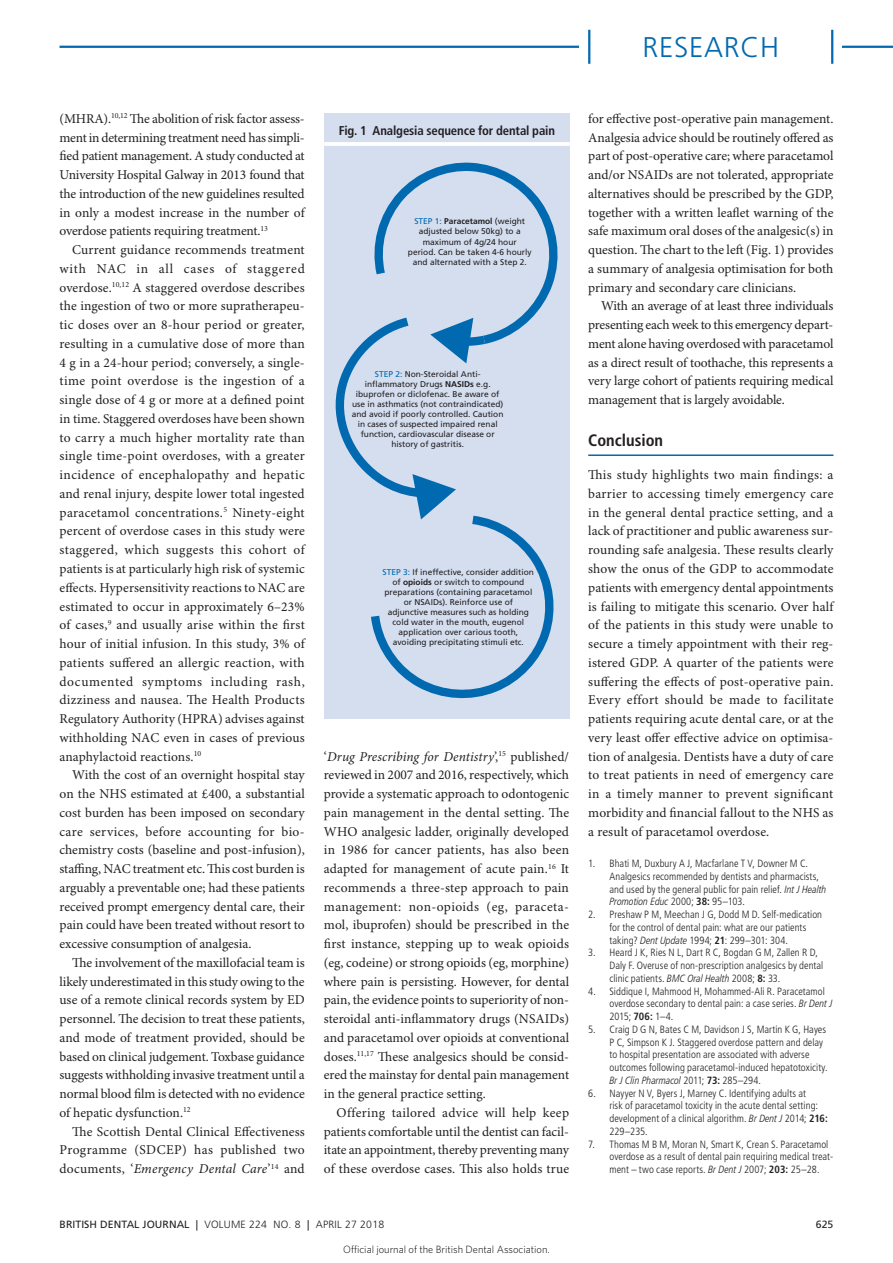
<style>
.page{position:relative;width:893px;height:1263px;background:#fff}
.page>*{position:absolute;margin:0;border:0;box-sizing:border-box;transform-origin:0 0}
.t1{font:300 28.5px "Frutiger LT Std";letter-spacing:.025em;color:#0069af}
.crosshead_1{font:700 condensed 16.5px "Frutiger LT Std";color:#231f20}
.body{font:13.5px/18.8px "Minion Pro";color:#231f20;text-align:justify}
.body_fullout{font:13.5px/18.8px "Minion Pro";letter-spacing:.01em;color:#231f20;text-align:justify}
.fig_caption_1{font:700 condensed 12.75px "Frutiger LT Std";letter-spacing:-.01em;color:#231f20}
.references{font:300 condensed 10.5px/12.8px "Frutiger LT Std";letter-spacing:.005em;color:#231f20}
.t2{font:300 10.5px "Frutiger LT Std";letter-spacing:.02em;color:#231f20}
.t3{font:300 10.5px "Whitney";color:#000}
.t4{font:10.5px "Frutiger LT Std";color:#231f20}
.t5{font:8.4px/10.1px "Frutiger LT Std";color:#231f20;text-align:center}
.s1{font-style:italic}
.s2{color:#0069af}
.s3{font-weight:700}
.s4{font-weight:400}
</style>
<div class="page">
<hr style="left:588px;top:454px;width:245px;height:2px;background:#0069af">
<div style="left:324px;top:113px;width:245px;height:606px;background:#d4deef"></div>
<hr style="left:320px;top:142px;width:258px;height:4px;background:#fff">
<svg style="left:335px;top:162px;width:223px;height:537px"></svg>
<hr style="left:60px;top:46px;width:833px;height:2px;background:#0069af">
<div style="left:580px;top:30px;width:262px;height:34px;background:#fff"></div>
<hr style="left:831px;top:30px;width:2px;height:34px;background:#0069af">
<hr style="left:588px;top:30px;width:2px;height:34px;background:#0069af">
<h1 class="t1" style="left:643px;top:31px;width:138px">RESEARCH</h1>
<p class="body" style="left:60px;top:110px;width:247px">(MHRA).<sup>10,12</sup> The abolition of risk factor assess&shy;ment in determining treatment need has simpli&shy;fied patient management. A study conducted at University Hospital Galway in 2013 found that the introduction of the new guidelines resulted in only a modest increase in the number of overdose patients requiring treatment.<sup>13</sup></p>
<p class="body" style="left:60px;top:241px;width:247px;text-indent:13px">Current guidance recommends treatment with NAC in all cases of staggered overdose.<sup>10,12</sup> A staggered overdose describes the ingestion of two or more supratherapeu&shy;tic doses over an 8-hour period or greater, resulting in a cumulative dose of more than 4 g in a 24-hour period; conversely, a single&shy;time point overdose is the ingestion of a single dose of 4 g or more at a defined point in time. Staggered overdoses have been shown to carry a much higher mortality rate than single time-point overdoses, with a greater incidence of encephalopathy and hepatic and renal injury, despite lower total ingested paracetamol concentrations.<sup>5</sup> Ninety-eight percent of overdose cases in this study were staggered, which suggests this cohort of patients is at particularly high risk of systemic effects. Hypersensitivity reactions to NAC are estimated to occur in approximately 6–23% of cases,<sup>9</sup> and usually arise within the first hour of initial infusion. In this study, 3% of patients suffered an allergic reaction, with documented symptoms including rash, dizziness and nausea. The Health Products Regulatory Authority (HPRA) advises against withholding NAC even in cases of previous anaphylactoid reactions.<sup>10</sup></p>
<p class="body" style="left:60px;top:766px;width:247px;text-indent:13px">With the cost of an overnight hospital stay on the NHS estimated at £400, a substantial cost burden has been imposed on secondary care services, before accounting for bio&shy;chemistry costs (baseline and post-infusion), staffing, NAC treatment etc. This cost burden is arguably a preventable one; had these patients received prompt emergency dental care, their pain could have been treated without resort to excessive consumption of analgesia.</p>
<p class="body" style="left:60px;top:954px;width:247px;text-indent:13px">The involvement of the maxillofacial team is likely underestimated in this study owing to the use of a remote clinical records system by ED personnel. The decision to treat these patients, and mode of treatment provided, should be based on clinical judgement. Toxbase guidance suggests withholding invasive treatment until a normal blood film is detected with no evidence of hepatic dysfunction.<sup>12</sup></p>
<p class="body" style="left:60px;top:1122px;width:247px;text-indent:13px">The Scottish Dental Clinical Effectiveness Programme (SDCEP) has published two documents, ‘<span class="s1">Emergency Dental Care</span>’<sup>14</sup> and</p>
<p class="fig_caption_1" style="left:339px;top:123px;width:218px">Fig. 1 Analgesia sequence for dental pain</p>
<p class="t5" style="left:408px;top:216px;width:125px"><span class="s2">STEP 1:</span> <span class="s3">Paracetamol</span> (weight adjusted below 50kg) to a maximum of 4g/24 hour period. Can be taken 4-6 hourly and alternated with a Step 2.</p>
<p class="t5" style="left:352px;top:369px;width:153px"><span class="s2">STEP 2:</span> Non-Steroidal Anti&shy;inflammatory Drugs <span class="s3">NASIDs</span> e.g. ibuprofen or diclofenac. Be aware of use in asthmatics (not contraindicated) and avoid if poorly controlled. Caution in cases of suspected impaired renal function, cardiovascular disease or history of gastritis.</p>
<p class="t5" style="left:383px;top:567px;width:153px"><span class="s2">STEP 3:</span> If ineffective, consider addition of <span class="s3">opioids</span> or switch to compound preparations (containing paracetamol or NSAIDs). Reinforce use of adjunctive measures such as holding cold water in the mouth, eugenol application over carious tooth, avoiding precipitating stimuli etc.</p>
<p class="body" style="left:324px;top:747px;width:247px">‘<span class="s1">Drug Prescribing for Dentistry</span>’,<sup>15</sup> published/ reviewed in 2007 and 2016, respectively, which provide a systematic approach to odontogenic pain management in the dental setting. The WHO analgesic ladder, originally developed in 1986 for cancer patients, has also been adapted for management of acute pain.<sup>16</sup> It recommends a three-step approach to pain management: non-opioids (eg, paraceta&shy;mol, ibuprofen) should be prescribed in the first instance, stepping up to weak opioids (eg, codeine) or strong opioids (eg, morphine) where pain is persisting. However, for dental pain, the evidence points to superiority of non&shy;steroidal anti-inflammatory drugs (NSAIDs) and paracetamol over opioids at conventional doses.<sup>11,17</sup> These analgesics should be consid&shy;ered the mainstay for dental pain management in the general practice setting.</p>
<p class="body" style="left:324px;top:1104px;width:247px;text-indent:13px">Offering tailored advice will help keep patients comfortable until the dentist can facil&shy;itate an appointment, thereby preventing many of these overdose cases. This also holds true</p>
<p class="body" style="left:588px;top:110px;width:247px">for effective post-operative pain management.<br>Analgesia advice should be routinely offered as part of post-operative care; where paracetamol and/or NSAIDs are not tolerated, appropriate alternatives should be prescribed by the GDP, together with a written leaflet warning of the safe maximum oral doses of the analgesic(s) in question. The chart to the left (Fig. 1) provides a summary of analgesia optimisation for both primary and secondary care clinicians.</p>
<p class="body" style="left:588px;top:297px;width:247px;text-indent:13px">With an average of at least three individuals presenting each week to this emergency depart&shy;ment alone having overdosed with paracetamol as a direct result of toothache, this represents a very large cohort of patients requiring medical management that is largely avoidable.</p>
<p class="crosshead_1" style="left:588px;top:431px;width:76px">Conclusion</p>
<p class="body_fullout" style="left:588px;top:466px;width:247px">This study highlights two main findings: a barrier to accessing timely emergency care in the general dental practice setting, and a lack of practitioner and public awareness sur&shy;rounding safe analgesia. These results clearly show the onus of the GDP to accommodate patients with emergency dental appointments is failing to mitigate this scenario. Over half of the patients in this study were unable to secure a timely appointment with their reg&shy;istered GDP. A quarter of the patients were suffering the effects of post-operative pain.<br>Every effort should be made to facilitate patients requiring acute dental care, or at the very least offer effective advice on optimisa&shy;tion of analgesia. Dentists have a duty of care to treat patients in need of emergency care in a timely manner to prevent significant morbidity and financial fallout to the NHS as a result of paracetamol overdose.</p>
<p class="references" style="left:609px;top:857px;width:218px;text-indent:-21px">1. Bhati M, Duxbury A J, Macfarlane T V, Downer M C.<br>Analgesics recommended by dentists and pharmacists, and used by the general public for pain relief. <span class="s1">Int J Health Promotion Educ</span> 2000; <span class="s3">38:</span> 95–103.</p>
<p class="references" style="left:609px;top:908px;width:214px;text-indent:-21px">2. Preshaw P M, Meechan J G, Dodd M D. Self-medication for the control of dental pain: what are our patients taking? <span class="s1">Dent Update</span> 1994; <span class="s3">21</span>: 299–301: 304.</p>
<p class="references" style="left:609px;top:946px;width:215px;text-indent:-21px">3. Heard J K, Ries N L, Dart R C, Bogdan G M, Zallen R D,<br>Daly F. Overuse of non-prescription analgesics by dental clinic patients. <span class="s1">BMC Oral Health</span> 2008; <span class="s3">8:</span> 33.</p>
<p class="references" style="left:609px;top:985px;width:225px;text-indent:-21px">4. Siddique I, Mahmood H, Mohammed-Ali R. Paracetamol overdose secondary to dental pain: a case series. <span class="s1">Br Dent J<br></span>2015; <span class="s3">706:</span> 1–4.</p>
<p class="references" style="left:609px;top:1023px;width:220px;text-indent:-21px">5. Craig D G N, Bates C M, Davidson J S, Martin K G, Hayes P C, Simpson K J. Staggered overdose pattern and delay to hospital presentation are associated with adverse outcomes following paracetamol-induced hepatotoxicity.<br><span class="s1">Br J Clin Pharmacol</span> 2011; <span class="s3">73:</span> 285–294.</p>
<p class="references" style="left:609px;top:1087px;width:220px;text-indent:-21px">6. Nayyer N V, Byers J, Marney C. Identifying adults at<br>risk of paracetamol toxicity in the acute dental setting: development of a clinical algorithm. <span class="s1">Br Dent J</span> 2014; <span class="s3">216:<br></span>229–235.</p>
<p class="references" style="left:609px;top:1138px;width:225px;text-indent:-21px">7. Thomas M B M, Moran N, Smart K, Crean S. Paracetamol overdose as a result of dental pain requiring medical treat&shy;ment – two case reports. <span class="s1">Br Dent J</span> 2007; <span class="s3">203:</span> 25–28.</p>
<p class="t2" style="left:60px;top:1219px;width:326px"><span class="s4">BRITISH DENTAL JOURNAL |</span> VOLUME 224 NO. 8 <span class="s4">|</span> APRIL 27 2018</p>
<p class="t4" style="left:816px;top:1218px;width:19px">625</p>
<p class="t3" style="left:343px;top:1243px;width:208px">Official journal of the British Dental Association.</p>
</div>
